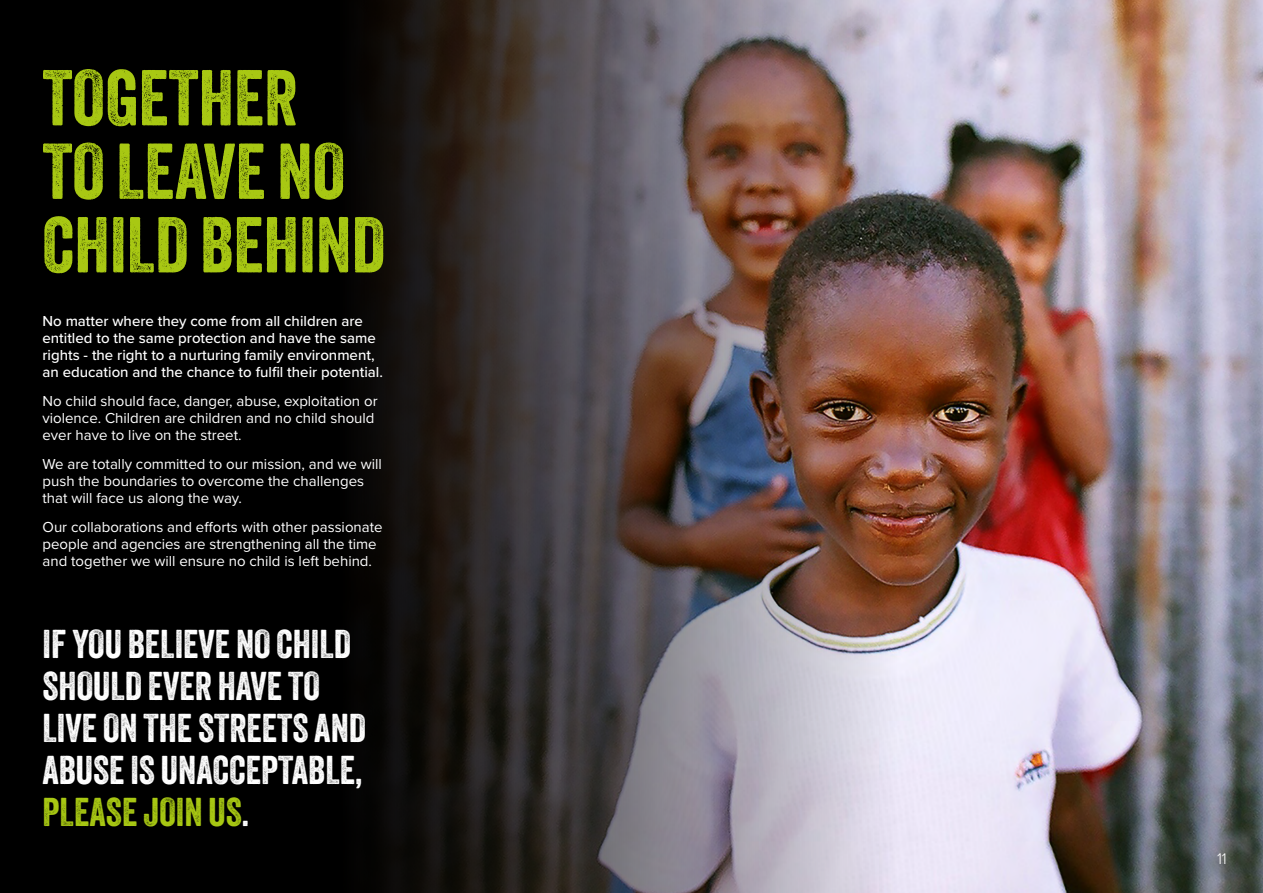
<style>
.page{position:relative;width:1263px;height:893px;background:#fff}
.page>*{position:absolute;margin:0;border:0;box-sizing:border-box;transform-origin:0 0}
.t1{font:76.5px/73.5px "Veneer";color:#a8c813}
.t2{font:39px/42px "Veneer";color:#fff}
.t3{font:300 15.9px "Proxima Nova";color:#fff}
.t4{font:15px/17.1px "Proxima Nova";color:#fff}
.t5{font:500 15px/17.1px "Proxima Nova";color:#fff}
.s1{color:#a8c813}
</style>
<div class="page">
<div style="left:0;top:0;width:279px;height:893px;background:#000"></div>
<img style="left:914px;top:0;width:349px;height:893px">
<img style="left:279px;top:0;width:635px;height:893px">
<h3 class="t1" style="left:43px;top:60px;width:344px">TOGETHER<br>TO LEAVE NO<br>CHILD BEHIND</h3>
<p class="t5" style="left:43px;top:311px;width:342px">No matter where they come from all children are entitled to the same protection and have the same rights - the right to a nurturing family environment, an education and the chance to fulfil their potential.</p>
<p class="t4" style="left:43px;top:392px;width:337px">No child should face, danger, abuse, exploitation or violence. Children are children and no child should ever have to live on the street.</p>
<p class="t4" style="left:43px;top:455px;width:341px">We are totally committed to our mission, and we will push the boundaries to overcome the challenges that will face us along the way.</p>
<p class="t4" style="left:43px;top:518px;width:342px">Our collaborations and efforts with other passionate people and agencies are strengthening all the time and together we will ensure no child is left behind.</p>
<p class="t2" style="left:43px;top:623px;width:325px">IF YOU BELIEVE NO CHILD<br>SHOULD EVER HAVE TO<br>LIVE ON THE STREETS AND<br>ABUSE IS UNACCEPTABLE,<br><span class="s1">PLEASE JOIN US</span>.</p>
<p class="t3" style="left:1217px;top:847px;width:11px">11</p>
</div>
